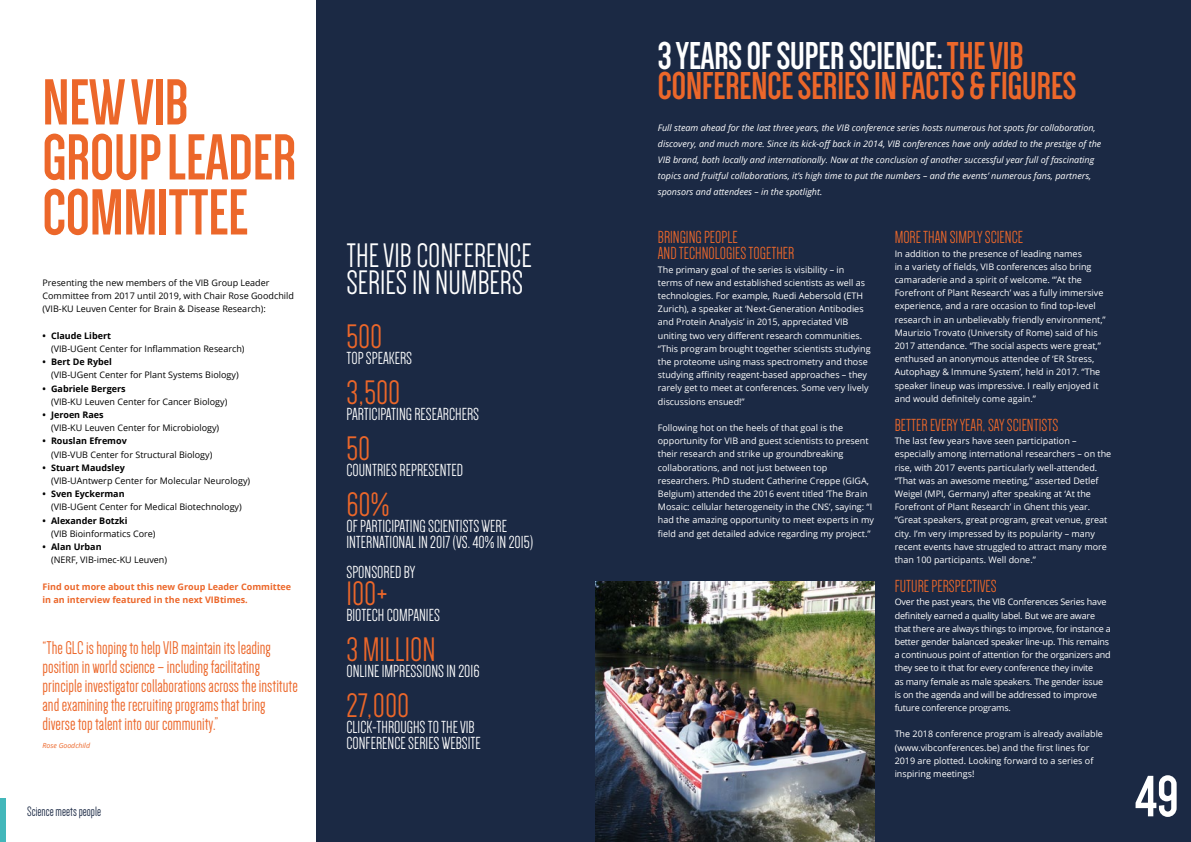
<style>
.page{position:relative;width:1191px;height:842px;background:#fff}
.page>*{position:absolute;margin:0;border:0;box-sizing:border-box;transform-origin:0 0}
.t1{font:700 67px/55px "Dense";color:#ec672a}
.t2{font:700 60px "Dense";color:#fff}
.t3{font:700 40px/30px "Dense";color:#ec672a}
.t4{font:35px/27px "Dense";color:#fff}
.t5{font:35px "Dense";color:#ec672a}
.t6{font:19px/19px "Dense";color:#ec672a}
.t7{font:18px/16px "Dense";color:#fff}
.t8{font:18px/16px "Dense";color:#ec672a}
.t9{font:14px "Dense";color:#1b2944}
.t10{font:9px/13.2px "Open Sans";color:#fff}
.t11{font:9px/13.2px "Open Sans";color:#000}
.t12{font:italic 9px/16px "Open Sans";color:#fff}
.t13{font:9px/13.2px "Open Sans";letter-spacing:-.02em;color:#fff}
.t14{font:700 9px "Open Sans";color:#000}
.t15{font:700 9px/13.2px "Open Sans";color:#ec672a}
.t16{font:italic 7px "Open Sans";color:#ec672a}
.s1{color:#fff}
</style>
<div class="page">
<div style="left:0;top:798px;width:6px;height:44px;background:#43b7ba"></div>
<div style="left:316px;top:0;width:875px;height:842px;background:#1b2944"></div>
<img style="left:595px;top:582px;width:279px;height:260px">
<h1 class="t1" style="left:43px;top:76px;width:255px">NEW VIB<br>GROUP LEADER<br>COMMITTEE</h1>
<p class="t11" style="left:43px;top:276px;width:253px">Presenting the new members of the VIB Group Leader<br>Committee from 2017 until 2019, with Chair Rose Goodchild (VIB-KU Leuven Center for Brain &amp; Disease Research):</p>
<p class="t14" style="left:43px;top:329px;width:70px">• Claude Libert</p>
<p class="t11" style="left:51px;top:342px;width:195px">(VIB-UGent Center for Inflammation Research)</p>
<p class="t14" style="left:43px;top:355px;width:71px">• Bert De Rybel</p>
<p class="t11" style="left:51px;top:368px;width:189px">(VIB-UGent Center for Plant Systems Biology)</p>
<p class="t14" style="left:43px;top:382px;width:85px">• Gabriele Bergers</p>
<p class="t11" style="left:51px;top:395px;width:178px">(VIB-KU Leuven Center for Cancer Biology)</p>
<p class="t14" style="left:43px;top:408px;width:63px">• Jeroen Raes</p>
<p class="t11" style="left:51px;top:421px;width:170px">(VIB-KU Leuven Center for Microbiology)</p>
<p class="t14" style="left:43px;top:435px;width:86px">• Rouslan Efremov</p>
<p class="t11" style="left:51px;top:447px;width:163px">(VIB-VUB Center for Structural Biology)</p>
<p class="t14" style="left:43px;top:461px;width:84px">• Stuart Maudsley</p>
<p class="t11" style="left:51px;top:474px;width:201px">(VIB-UAntwerp Center for Molecular Neurology)</p>
<p class="t14" style="left:43px;top:487px;width:84px">• Sven Eyckerman</p>
<p class="t11" style="left:51px;top:500px;width:192px">(VIB-UGent Center for Medical Biotechnology)</p>
<p class="t14" style="left:43px;top:514px;width:87px">• Alexander Botzki</p>
<p class="t11" style="left:51px;top:527px;width:106px">(VIB Bioinformatics Core)</p>
<p class="t14" style="left:43px;top:540px;width:61px">• Alan Urban</p>
<p class="t11" style="left:51px;top:553px;width:118px">(NERF, VIB-imec-KU Leuven)</p>
<p class="t15" style="left:43px;top:579px;width:250px">Find out more about this new Group Leader Committee in an interview featured in the next VIBtimes.</p>
<p class="t6" style="left:43px;top:638px;width:257px">“The GLC is hoping to help VIB maintain its leading position in world science – including facilitating principle investigator collaborations across the institute and examining the recruiting programs that bring diverse top talent into our community.”</p>
<p class="t16" style="left:43px;top:741px;width:49px">Rose Goodchild</p>
<h3 class="t9" style="left:27px;top:804px;width:75px">Science meets people</h3>
<h3 class="t4" style="left:346px;top:243px;width:187px">THE VIB CONFERENCE<br>SERIES IN NUMBERS</h3>
<h3 class="t5" style="left:346px;top:319px;width:37px">500</h3>
<h3 class="t7" style="left:346px;top:350px;width:67px">TOP SPEAKERS</h3>
<h3 class="t5" style="left:346px;top:375px;width:55px">3,500</h3>
<h3 class="t7" style="left:346px;top:406px;width:134px">PARTICIPATING RESEARCHERS</h3>
<h3 class="t5" style="left:346px;top:431px;width:25px">50</h3>
<h3 class="t7" style="left:346px;top:462px;width:118px">COUNTRIES REPRESENTED</h3>
<h3 class="t5" style="left:346px;top:488px;width:44px">60%</h3>
<h3 class="t7" style="left:346px;top:518px;width:188px">OF PARTICIPATING SCIENTISTS WERE<br>INTERNATIONAL IN 2017 (VS. 40% IN 2015)</h3>
<h3 class="t7" style="left:346px;top:564px;width:70px">SPONSORED BY</h3>
<h3 class="t5" style="left:346px;top:576px;width:43px">100+</h3>
<h3 class="t7" style="left:346px;top:607px;width:95px">BIOTECH COMPANIES</h3>
<h3 class="t5" style="left:346px;top:632px;width:91px">3 MILLION</h3>
<h3 class="t7" style="left:346px;top:663px;width:135px">ONLINE IMPRESSIONS IN 2016</h3>
<h3 class="t5" style="left:346px;top:688px;width:64px">27,000</h3>
<h3 class="t7" style="left:346px;top:719px;width:136px">CLICK-THROUGHS TO THE VIB<br>CONFERENCE SERIES WEBSITE</h3>
<h3 class="t3" style="left:658px;top:42px;width:420px"><span class="s1">3 YEARS OF SUPER SCIENCE:</span> THE VIB<br>CONFERENCE SERIES IN FACTS &amp; FIGURES</h3>
<p class="t12" style="left:658px;top:120px;width:445px">Full steam ahead for the last three years, the VIB conference series hosts numerous hot spots for collaboration, discovery, and much more. Since its kick-off back in 2014, VIB conferences have only added to the prestige of the VIB brand, both locally and internationally. Now at the conclusion of another successful year full of fascinating topics and fruitful collaborations, it’s high time to put the numbers – and the events’ numerous fans, partners, sponsors and attendees – in the spotlight.</p>
<h3 class="t8" style="left:658px;top:230px;width:138px">BRINGING PEOPLE<br>AND TECHNOLOGIES TOGETHER</h3>
<p class="t10" style="left:658px;top:262px;width:214px">The primary goal of the series is visibility – in terms of new and established scientists as well as technologies. For example, Ruedi Aebersold (ETH Zurich), a speaker at ‘Next-Generation Antibodies and Protein Analysis’ in 2015, appreciated VIB uniting two very different research communities. “This program brought together scientists studying the proteome using mass spectrometry and those studying affinity reagent-based approaches – they rarely get to meet at conferences. Some very lively discussions ensued!”</p>
<p class="t10" style="left:658px;top:421px;width:218px">Following hot on the heels of that goal is the opportunity for VIB and guest scientists to present their research and strike up groundbreaking collaborations, and not just between top researchers. PhD student Catherine Creppe (GIGA, Belgium) attended the 2016 event titled ‘The Brain Mosaic: cellular heterogeneity in the CNS’, saying: “I had the amazing opportunity to meet experts in my field and get detailed advice regarding my project.”</p>
<h3 class="t8" style="left:894px;top:230px;width:130px">MORE THAN SIMPLY SCIENCE</h3>
<p class="t10" style="left:894px;top:246px;width:213px">In addition to the presence of leading names<br>in a variety of fields, VIB conferences also bring camaraderie and a spirit of welcome. “’At the Forefront of Plant Research’ was a fully immersive experience, and a rare occasion to find top-level research in an unbelievably friendly environment,” Maurizio Trovato (University of Rome) said of his 2017 attendance. “The social aspects were great,” enthused an anonymous attendee of ‘ER Stress, Autophagy &amp; Immune System’, held in 2017. “The speaker lineup was impressive. I really enjoyed it and would definitely come again.”</p>
<h3 class="t8" style="left:894px;top:417px;width:165px">BETTER EVERY YEAR, SAY SCIENTISTS</h3>
<p class="t10" style="left:894px;top:434px;width:218px">The last few years have seen participation – especially among international researchers – on the rise, with 2017 events particularly well-attended. “That was an awesome meeting,” asserted Detlef Weigel (MPI, Germany) after speaking at ‘At the Forefront of Plant Research’ in Ghent this year. “Great speakers, great program, great venue, great city. I’m very impressed by its popularity – many recent events have struggled to attract many more than 100 participants. Well done.”</p>
<h3 class="t8" style="left:894px;top:578px;width:104px">FUTURE PERSPECTIVES</h3>
<p class="t13" style="left:894px;top:595px;width:218px">Over the past years, the VIB Conferences Series have definitely earned a quality label. But we are aware that there are always things to improve, for instance a better gender balanced speaker line-up. This remains a continuous point of attention for the organizers and they see to it that for every conference they invite<br>as many female as male speakers. The gender issue is on the agenda and will be addressed to improve future conference programs.</p>
<p class="t10" style="left:894px;top:727px;width:210px">The 2018 conference program is already available (www.vibconferences.be) and the first lines for 2019 are plotted. Looking forward to a series of inspiring meetings!</p>
<h2 class="t2" style="left:1134px;top:767px;width:45px">49</h2>
</div>
